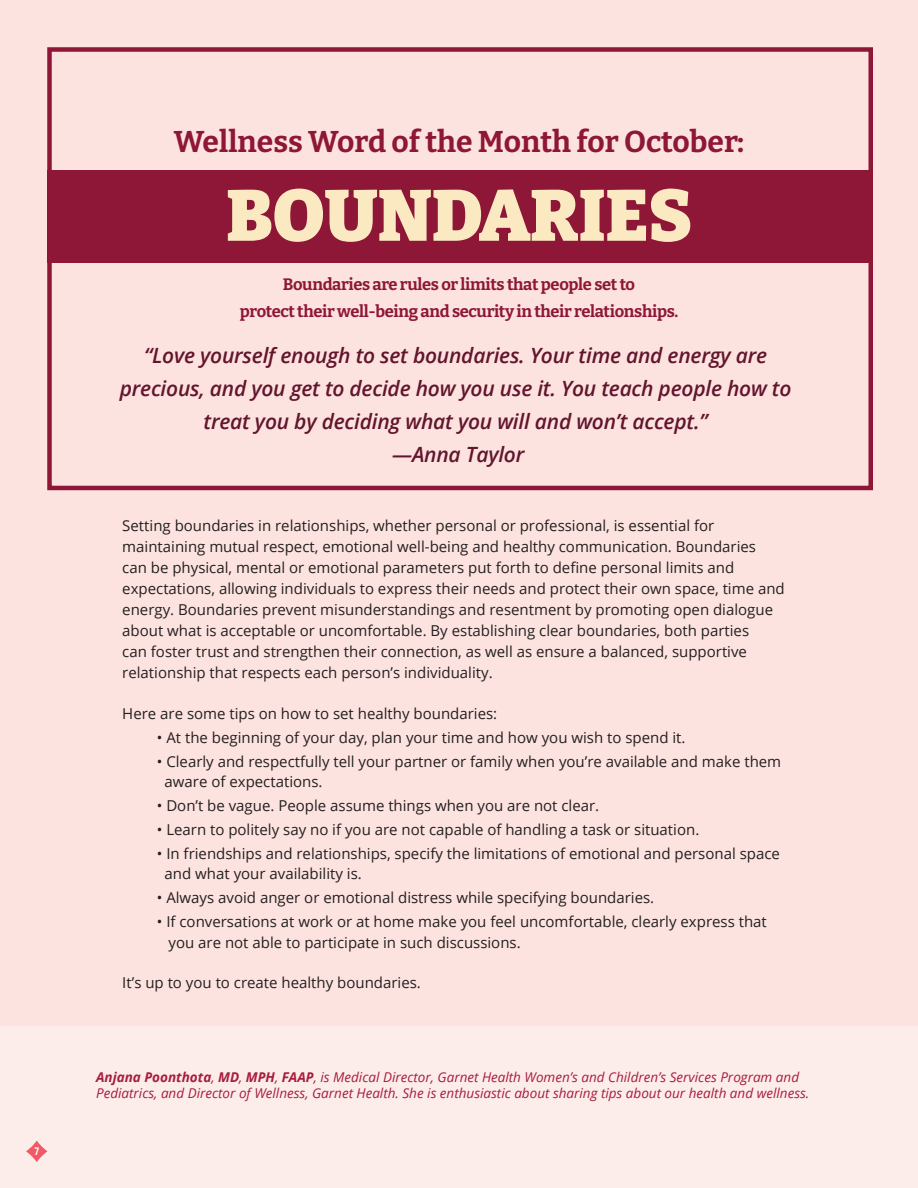
<style>
.page{position:relative;width:918px;height:1188px;background:#fde3df}
.page>*{position:absolute;margin:0;border:0;box-sizing:border-box;transform-origin:0 0}
.t1{font:900 72px "Bitter";color:#fbe9c2}
.t2{font:700 30px "Bitter";color:#8e1738}
.t3{font:italic 600 21px/33px "Open Sans";letter-spacing:-.01em;color:#62152d;text-align:center}
.t4{font:700 16.5px/27px "Bitter";letter-spacing:-.02em;color:#8e1738;text-align:center}
.t5{font:15px/21px "Open Sans";color:#231f20}
.t6{font:italic 13.5px/16.5px "Open Sans";color:#a71d3e}
.t7{font:700 condensed 10.5px "Open Sans";color:#fff}
.s1{font-weight:700}
</style>
<div class="page">
<div style="left:47px;top:47px;width:826px;height:443px;border:4px solid #8e1738"></div>
<div style="left:47px;top:170px;width:824px;height:93px;background:#8e1738"></div>
<div style="left:0;top:1026px;width:918px;height:162px;background:#fdedea"></div>
<svg style="left:26px;top:1141px;width:21px;height:21px"></svg>
<p class="t7" style="left:34px;top:1144px;width:6px">7</p>
<p class="t2" style="left:174px;top:122px;width:572px">Wellness Word of the Month for October:</p>
<p class="t1" style="left:226px;top:170px;width:467px">BOUNDARIES</p>
<p class="t4" style="left:240px;top:271px;width:440px">Boundaries are rules or limits that people set to<br>protect their well-being and security in their relationships.</p>
<p class="t3" style="left:120px;top:338px;width:673px">“Love yourself enough to set boundaries. Your time and energy are precious, and you get to decide how you use it. You teach people how to treat you by deciding what you will and won’t accept.”<br>—Anna Taylor</p>
<p class="t5" style="left:122px;top:515px;width:664px">Setting boundaries in relationships, whether personal or professional, is essential for maintaining mutual respect, emotional well-being and healthy communication. Boundaries<br>can be physical, mental or emotional parameters put forth to define personal limits and expectations, allowing individuals to express their needs and protect their own space, time and energy. Boundaries prevent misunderstandings and resentment by promoting open dialogue about what is acceptable or uncomfortable. By establishing clear boundaries, both parties<br>can foster trust and strengthen their connection, as well as ensure a balanced, supportive relationship that respects each person’s individuality.</p>
<p class="t5" style="left:122px;top:703px;width:376px">Here are some tips on how to set healthy boundaries:</p>
<p class="t5" style="left:157px;top:727px;width:530px">• At the beginning of your day, plan your time and how you wish to spend it.</p>
<p class="t5" style="left:165px;top:751px;width:618px;line-height:20.2px;text-indent:-8px">• Clearly and respectfully tell your partner or family when you’re available and make them aware of expectations.</p>
<p class="t5" style="left:157px;top:795px;width:444px">• Don’t be vague. People assume things when you are not clear.</p>
<p class="t5" style="left:157px;top:819px;width:544px">• Learn to politely say no if you are not capable of handling a task or situation.</p>
<p class="t5" style="left:165px;top:843px;width:617px;line-height:20.2px;text-indent:-8px">• In friendships and relationships, specify the limitations of emotional and personal space and what your availability is.</p>
<p class="t5" style="left:157px;top:887px;width:499px">• Always avoid anger or emotional distress while specifying boundaries.</p>
<p class="t5" style="left:169px;top:911px;width:600px;line-height:20.2px;text-indent:-12px">• If conversations at work or at home make you feel uncomfortable, clearly express that you are not able to participate in such discussions.</p>
<p class="t5" style="left:122px;top:972px;width:300px">It’s up to you to create healthy boundaries.</p>
<p class="t6" style="left:96px;top:1068px;width:715px"><span class="s1">Anjana Poonthota</span>, <span class="s1">MD</span>, <span class="s1">MPH</span>, <span class="s1">FAAP</span>, is Medical Director, Garnet Health Women’s and Children’s Services Program and<br>Pediatrics, and Director of Wellness, Garnet Health. She is enthusiastic about sharing tips about our health and wellness.</p>
</div>
